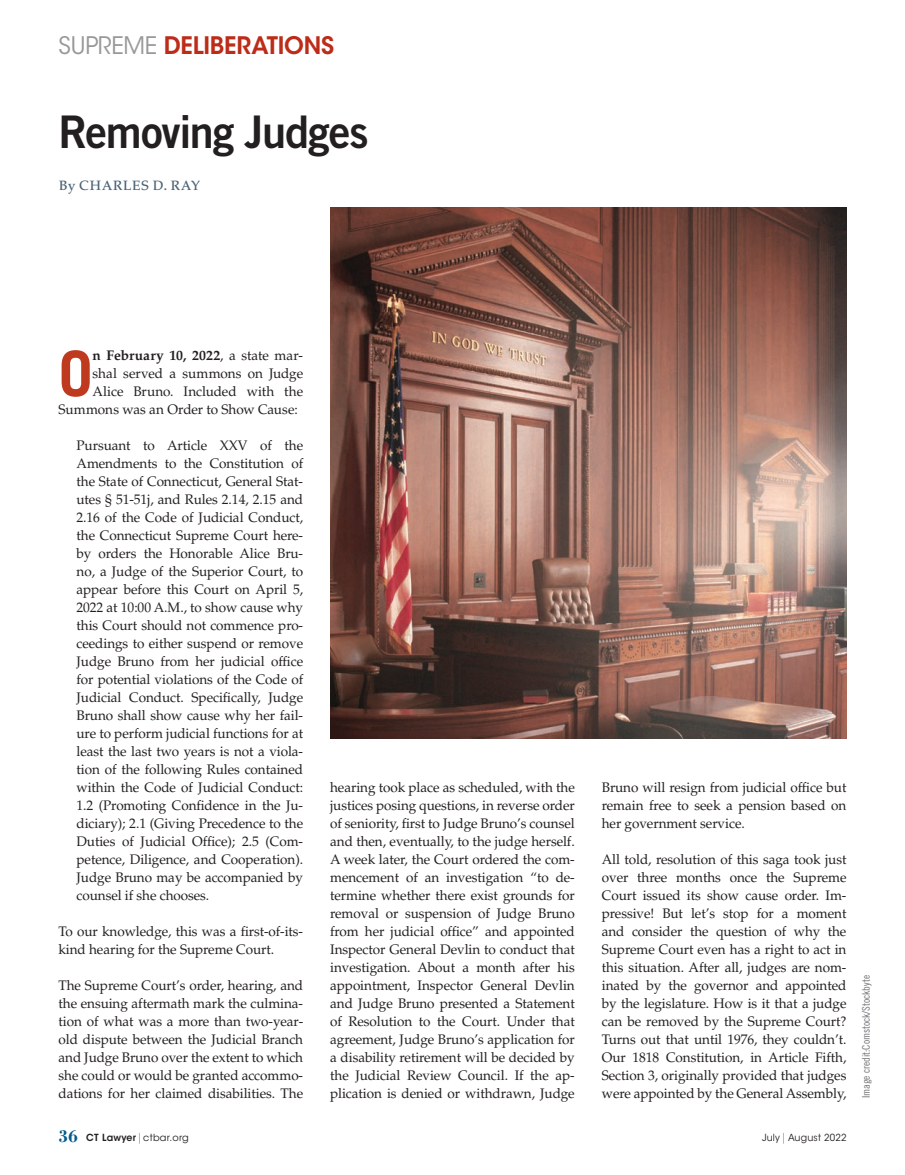
<style>
.page{position:relative;width:905px;height:1175px;background:#fff}
.page>*{position:absolute;margin:0;border:0;box-sizing:border-box;transform-origin:0 0}
.t1{font:700 62.85px "Trade Gothic LT Std";color:#be391d}
.t2{font:45px "Trade Gothic LT Std Bd 2";letter-spacing:-.025em;color:#231f20;scale:.96 1}
.t3{font:600 24px "ITC Avant Garde Std";letter-spacing:-.01em;color:#bc2c18}
.t4{font:700 14.1px "Palatino LT Std";letter-spacing:.01em;color:#231f20}
.t5{font:13.8px/18px "Palatino LT Std";letter-spacing:-.005em;color:#231f20;text-align:justify}
.t6{font:500 13.5px "Palatino LT Std";letter-spacing:.05em;color:#4a6275}
.t7{font:10.5px "Trade Gothic LT Std Cn 18";color:#717275}
.t8{font:9.75px "ITC Avant Garde Std";letter-spacing:.025em;color:#231f20}
.t9{font:9.75px "ITC Avant Garde Std";letter-spacing:.025em;color:#231f20;scale:.96 1}
.s1{font-weight:400;color:#969997}
.s2{font-weight:400;font-size:13.8px}
.s3{font-family:"Bodoni Std";font-weight:700;font-size:18px;color:#015a8d}
.s4{font-weight:600}
.s5{font-weight:200;font-size:10.8px}
</style>
<div class="page">
<img style="left:330px;top:208px;width:516px;height:530px">
<h3 class="t3" style="left:58px;top:30px;width:277px"><span class="s1">SUPREME</span> DELIBERATIONS</h3>
<h2 class="t2" style="left:58px;top:104px;width:325px">Removing Judges</h2>
<p class="t6" style="left:59px;top:177px;width:142px">By CHARLES D. RAY</p>
<h1 class="t1" style="left:58px;top:335px;width:36px">O</h1>
<p class="t4" style="left:92px;top:347px;width:212px">n February 10, 2022<span class="s2">, a state mar-</span></p>
<p class="t5" style="left:92px;top:365px;width:212px">shal served a summons on Judge</p>
<p class="t5" style="left:92px;top:383px;width:212px">Alice Bruno. Included with the</p>
<p class="t5" style="left:58px;top:401px;width:241px">Summons was an Order to Show Cause:</p>
<p class="t5" style="left:76px;top:437px;width:228px">Pursuant to Article XXV of the Amendments to the Constitution of the State of Connecticut, General Stat&shy;utes § 51-51j, and Rules 2.14, 2.15 and 2.16 of the Code of Judicial Conduct, the Connecticut Supreme Court here&shy;by orders the Honorable Alice Bru&shy;no, a Judge of the Superior Court, to appear before this Court on April 5, 2022 at 10:00 A.M., to show cause why this Court should not commence pro&shy;ceedings to either suspend or remove Judge Bruno from her judicial office for potential violations of the Code of Judicial Conduct. Specifically, Judge Bruno shall show cause why her fail&shy;ure to perform judicial functions for at least the last two years is not a viola&shy;tion of the following Rules contained within the Code of Judicial Conduct:<br>1.2 (Promoting Confidence in the Ju&shy;diciary); 2.1 (Giving Precedence to the Duties of Judicial Office); 2.5 (Com&shy;petence, Diligence, and Cooperation).<br>Judge Bruno may be accompanied by counsel if she chooses.</p>
<p class="t5" style="left:58px;top:923px;width:246px">To our knowledge, this was a first-of-its&shy;kind hearing for the Supreme Court.</p>
<p class="t5" style="left:58px;top:977px;width:246px">The Supreme Court’s order, hearing, and the ensuing aftermath mark the culmina&shy;tion of what was a more than two-year&shy;old dispute between the Judicial Branch and Judge Bruno over the extent to which she could or would be granted accommo&shy;dations for her claimed disabilities. The</p>
<p class="t5" style="left:330px;top:779px;width:246px">hearing took place as scheduled, with the justices posing questions, in reverse order of seniority, first to Judge Bruno’s counsel and then, eventually, to the judge herself.<br>A week later, the Court ordered the com&shy;mencement of an investigation “to de&shy;termine whether there exist grounds for removal or suspension of Judge Bruno from her judicial office” and appointed Inspector General Devlin to conduct that investigation. About a month after his appointment, Inspector General Devlin and Judge Bruno presented a Statement of Resolution to the Court. Under that agreement, Judge Bruno’s application for a disability retirement will be decided by the Judicial Review Council. If the ap&shy;plication is denied or withdrawn, Judge</p>
<p class="t5" style="left:601px;top:779px;width:246px">Bruno will resign from judicial office but remain free to seek a pension based on her government service.</p>
<p class="t5" style="left:601px;top:851px;width:246px">All told, resolution of this saga took just over three months once the Supreme Court issued its show cause order. Im&shy;pressive! But let’s stop for a moment and consider the question of why the Supreme Court even has a right to act in this situation. After all, judges are nom&shy;inated by the governor and appointed by the legislature. How is it that a judge can be removed by the Supreme Court?<br>Turns out that until 1976, they couldn’t.<br>Our 1818 Constitution, in Article Fifth, Section 3, originally provided that judges were appointed by the General Assembly,</p>
<p class="t8" style="left:58px;top:1131px;width:132px"><span class="s3">36</span> <span class="s4">CT Lawyer</span><span class="s5">|</span>ctbar.org</p>
<p class="t9" style="left:762px;top:1131px;width:89px">July<span class="s5">|</span> August 2022</p>
<p class="t7" style="left:859px;top:1098px;width:125px;rotate:-90deg">Image credit:Comstock/Stockbyte</p>
</div>
